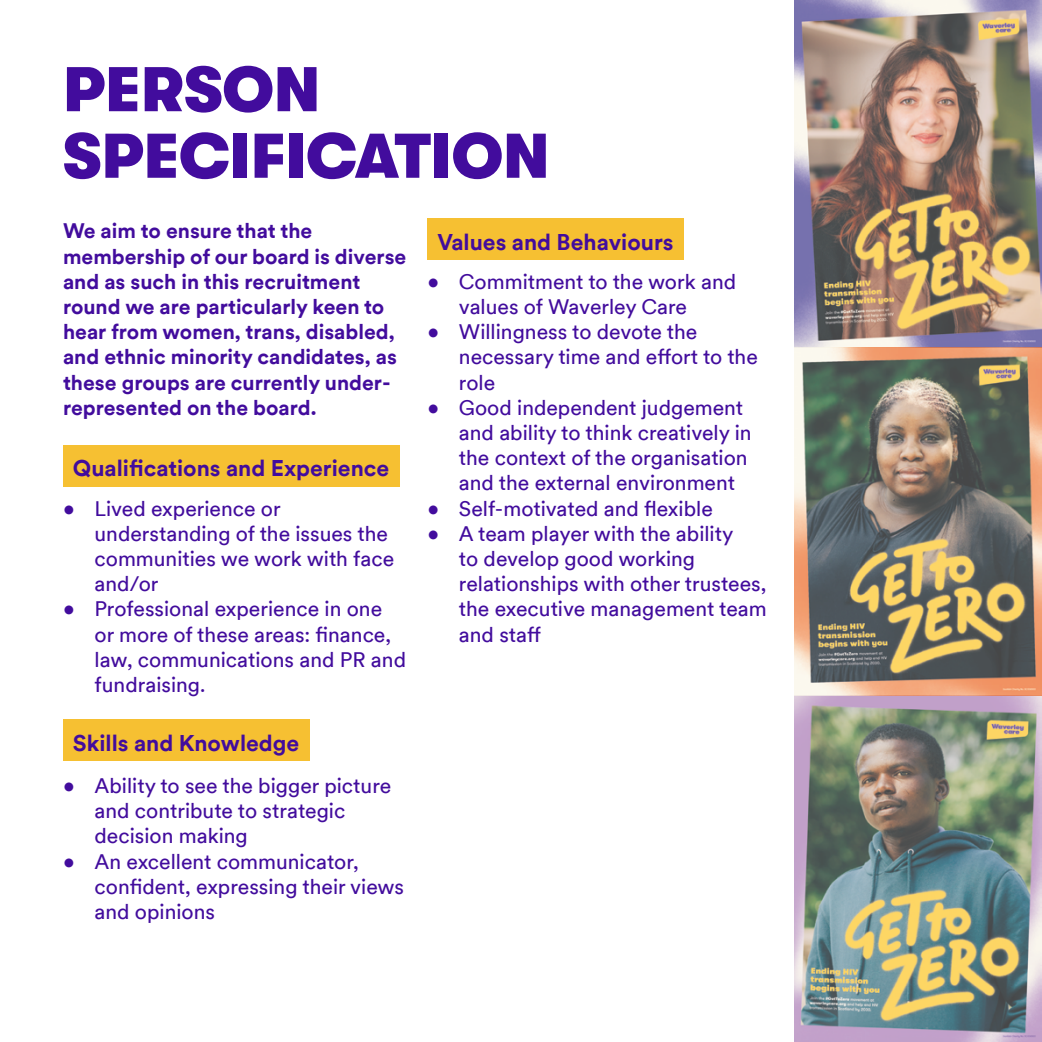
<style>
.page{position:relative;width:1042px;height:1042px;background:#fff}
.page>*{position:absolute;margin:0;border:0;box-sizing:border-box;transform-origin:0 0}
.t1{font:900 63px/66.5px "GT Walsheim";color:#420c9d}
.t2{font:700 22.75px "Circular XXTT";color:#420c9d}
.t3{font:21px/25.2px "Circular XXTT";color:#420c9d}
.t4{font:700 21px/25.2px "Circular XXTT";color:#420c9d}
</style>
<div class="page">
<img style="left:795px;top:695px;width:247px;height:347px">
<div style="left:63px;top:445px;width:336px;height:41px;background:#f6c032"></div>
<div style="left:63px;top:719px;width:246px;height:42px;background:#f6c032"></div>
<img style="left:795px;top:0;width:247px;height:348px">
<svg style="left:795px;top:348px;width:247px;height:347px;background:#8a806c"></svg>
<div style="left:427px;top:218px;width:256px;height:42px;background:#f6c032"></div>
<h1 class="t1" style="left:63px;top:56px;width:488px">PERSON<br>SPECIFICATION</h1>
<p class="t4" style="left:63px;top:217px;width:345px">We aim to ensure that the membership of our board is diverse and as such in this recruitment round we are particularly keen to hear from women, trans, disabled, and ethnic minority candidates, as these groups are currently under&shy;represented on the board.</p>
<p class="t2" style="left:73px;top:453px;width:318px">Qualifications and Experience</p>
<p class="t3" style="left:94px;top:495px;width:301px;text-indent:-32px">• Lived experience or understanding of the issues the communities we work with face and/or</p>
<p class="t3" style="left:94px;top:595px;width:313px;text-indent:-32px">• Professional experience in one or more of these areas: finance, law, communications and PR and fundraising.</p>
<p class="t2" style="left:73px;top:727px;width:228px">Skills and Knowledge</p>
<p class="t3" style="left:94px;top:772px;width:298px;text-indent:-32px">• Ability to see the bigger picture and contribute to strategic decision making</p>
<p class="t3" style="left:94px;top:847px;width:311px;text-indent:-32px">• An excellent communicator, confident, expressing their views and opinions</p>
<p class="t2" style="left:437px;top:226px;width:238px">Values and Behaviours</p>
<p class="t3" style="left:459px;top:268px;width:279px;text-indent:-32px">• Commitment to the work and values of Waverley Care</p>
<p class="t3" style="left:459px;top:318px;width:300px;text-indent:-32px">• Willingness to devote the necessary time and effort to the role</p>
<p class="t3" style="left:459px;top:394px;width:294px;text-indent:-32px">• Good independent judgement and ability to think creatively in the context of the organisation and the external environment</p>
<p class="t3" style="left:427px;top:495px;width:287px">• Self-motivated and flexible</p>
<p class="t3" style="left:459px;top:520px;width:309px;text-indent:-32px">• A team player with the ability<br>to develop good working relationships with other trustees, the executive management team and staff</p>
</div>
